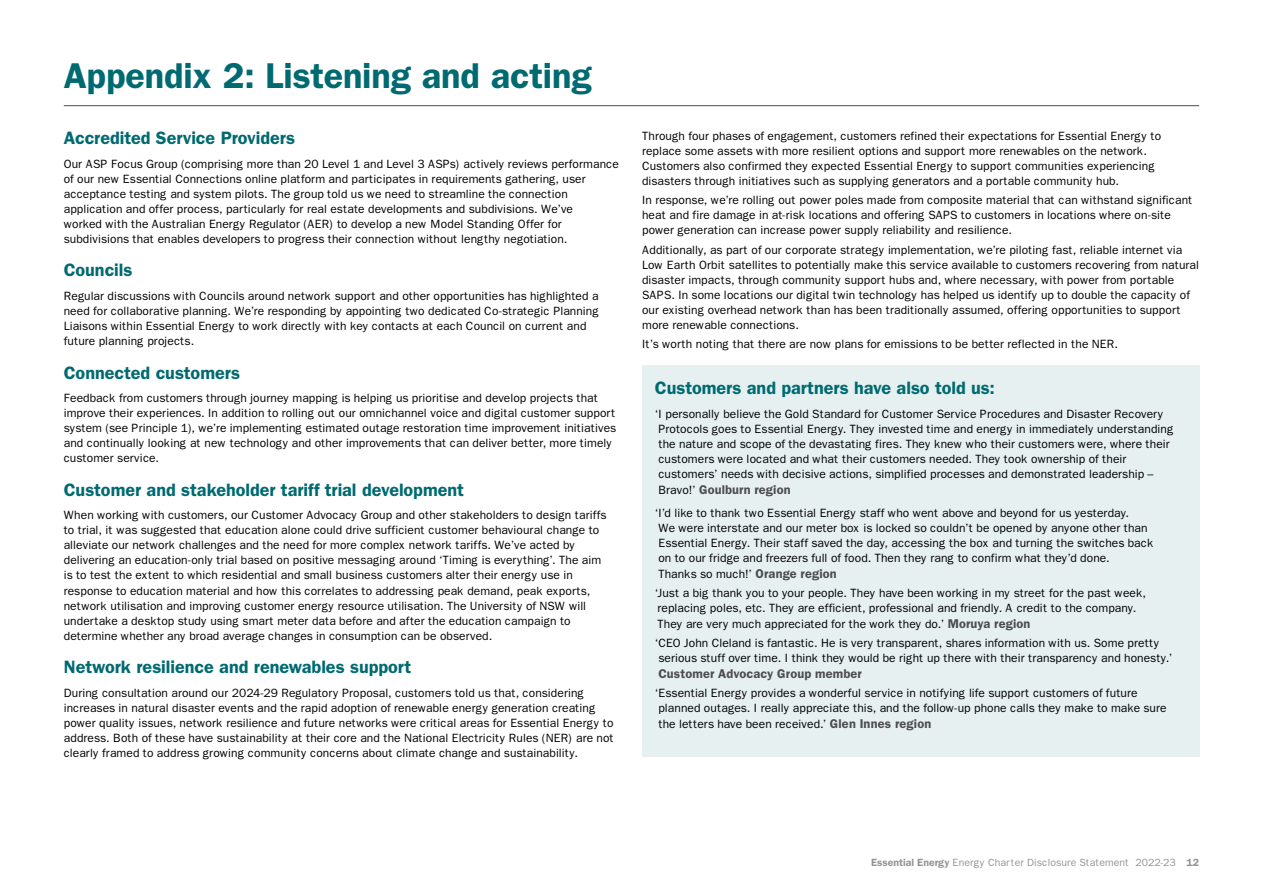
<style>
.page{position:relative;width:1263px;height:893px;background:#fff}
.page>*{position:absolute;margin:0;border:0;box-sizing:border-box;transform-origin:0 0}
.t1{font:600 36px "Franklin Gothic";letter-spacing:-.005em;color:#006a71}
.t2{font:600 18px "Franklin Gothic";color:#006a71}
.t3{font:600 12.75px "Franklin Gothic";letter-spacing:.01em;color:#4d4d4f}
.t4{font:12px/15px "Franklin Gothic";color:#000}
.t5{font:10.5px "Franklin Gothic";color:#939598}
.s1{font-weight:400;font-size:12px;color:#000}
.s2{font-weight:600;font-size:12.75px;color:#4d4d4f}
.s3{font-weight:600}
</style>
<div class="page">
<div style="left:642px;top:366px;width:557px;height:391px;background:#e6f0f1"></div>
<hr style="left:64px;top:105px;width:1135px;height:1px;background:#4d4d4f">
<h1 class="t1" style="left:64px;top:55px;width:529px">Appendix 2: Listening and acting</h1>
<h2 class="t2" style="left:64px;top:127px;width:233px">Accredited Service Providers</h2>
<p class="t4" style="left:64px;top:156px;width:557px">Our ASP Focus Group (comprising more than 20 Level 1 and Level 3 ASPs) actively reviews performance of our new Essential Connections online platform and participates in requirements gathering, user acceptance testing and system pilots. The group told us we need to streamline the connection application and offer process, particularly for real estate developments and subdivisions. We’ve<br>worked with the Australian Energy Regulator (AER) to develop a new Model Standing Offer for subdivisions that enables developers to progress their connection without lengthy negotiation.</p>
<h2 class="t2" style="left:64px;top:260px;width:70px">Councils</h2>
<p class="t4" style="left:64px;top:288px;width:537px">Regular discussions with Councils around network support and other opportunities has highlighted a need for collaborative planning. We’re responding by appointing two dedicated Co-strategic Planning Liaisons within Essential Energy to work directly with key contacts at each Council on current and future planning projects.</p>
<h2 class="t2" style="left:64px;top:362px;width:178px">Connected customers</h2>
<p class="t4" style="left:64px;top:391px;width:554px">Feedback from customers through journey mapping is helping us prioritise and develop projects that improve their experiences. In addition to rolling out our omnichannel voice and digital customer support system (see Principle 1), we’re implementing estimated outage restoration time improvement initiatives and continually looking at new technology and other improvements that can deliver better, more timely customer service.</p>
<h2 class="t2" style="left:64px;top:479px;width:402px">Customer and stakeholder tariff trial development</h2>
<p class="t4" style="left:64px;top:508px;width:544px">When working with customers, our Customer Advocacy Group and other stakeholders to design tariffs to trial, it was suggested that education alone could drive sufficient customer behavioural change to alleviate our network challenges and the need for more complex network tariffs. We’ve acted by delivering an education-only trial based on positive messaging around ‘Timing is everything’. The aim is to test the extent to which residential and small business customers alter their energy use in response to education material and how this correlates to addressing peak demand, peak exports, network utilisation and improving customer energy resource utilisation. The University of NSW will undertake a desktop study using smart meter data before and after the education campaign to determine whether any broad average changes in consumption can be observed.</p>
<h2 class="t2" style="left:64px;top:656px;width:349px">Network resilience and renewables support</h2>
<p class="t4" style="left:64px;top:685px;width:552px">During consultation around our 2024-29 Regulatory Proposal, customers told us that, considering increases in natural disaster events and the rapid adoption of renewable energy generation creating power quality issues, network resilience and future networks were critical areas for Essential Energy to address. Both of these have sustainability at their core and the National Electricity Rules (NER) are not clearly framed to address growing community concerns about climate change and sustainability.</p>
<p class="t4" style="left:642px;top:129px;width:521px">Through four phases of engagement, customers refined their expectations for Essential Energy to replace some assets with more resilient options and support more renewables on the network.<br>Customers also confirmed they expected Essential Energy to support communities experiencing disasters through initiatives such as supplying generators and a portable community hub.</p>
<p class="t4" style="left:642px;top:193px;width:552px">In response, we’re rolling out power poles made from composite material that can withstand significant heat and fire damage in at-risk locations and offering SAPS to customers in locations where on-site power generation can increase power supply reliability and resilience.</p>
<p class="t4" style="left:642px;top:242px;width:559px">Additionally, as part of our corporate strategy implementation, we’re piloting fast, reliable internet via Low Earth Orbit satellites to potentially make this service available to customers recovering from natural disaster impacts, through community support hubs and, where necessary, with power from portable SAPS. In some locations our digital twin technology has helped us identify up to double the capacity of our existing overhead network than has been traditionally assumed, offering opportunities to support more renewable connections.</p>
<p class="t4" style="left:642px;top:336px;width:477px">It’s worth noting that there are now plans for emissions to be better reflected in the NER.</p>
<h2 class="t2" style="left:655px;top:377px;width:342px">Customers and partners have also told us:</h2>
<p class="t4" style="left:655px;top:406px;width:520px">‘I personally believe the Gold Standard for Customer Service Procedures and Disaster Recovery Protocols goes to Essential Energy. They invested time and energy in immediately understanding the nature and scope of the devastating fires. They knew who their customers were, where their customers were located and what their customers needed. They took ownership of their customers’ needs with decisive actions, simplified processes and demonstrated leadership –</p>
<p class="t3" style="left:658px;top:482px;width:134px"><span class="s1">Bravo!’</span> Goulburn region</p>
<p class="t4" style="left:655px;top:506px;width:500px">‘I’d like to thank two Essential Energy staff who went above and beyond for us yesterday.<br>We were interstate and our meter box is locked so couldn’t be opened by anyone other than Essential Energy. Their staff saved the day, accessing the box and turning the switches back on to our fridge and freezers full of food. Then they rang to confirm what they’d done.<br>Thanks so much!’ <span class="s2">Orange region</span></p>
<p class="t4" style="left:655px;top:585px;width:493px">‘Just a big thank you to your people. They have been working in my street for the past week, replacing poles, etc. They are efficient, professional and friendly. A credit to the company.<br>They are very much appreciated for the work they do.’ <span class="s2">Moruya region</span></p>
<p class="t4" style="left:655px;top:636px;width:519px">‘CEO John Cleland is fantastic. He is very transparent, shares information with us. Some pretty serious stuff over time. I think they would be right up there with their transparency and honesty.’</p>
<p class="t3" style="left:658px;top:666px;width:205px">Customer Advocacy Group member</p>
<p class="t4" style="left:655px;top:685px;width:513px">‘Essential Energy provides a wonderful service in notifying life support customers of future planned outages. I really appreciate this, and the follow-up phone calls they make to make sure the letters have been received.’ <span class="s2">Glen Innes region</span></p>
<p class="t5" style="left:871px;top:857px;width:330px"><span class="s3">Essential Energy</span> Energy Charter Disclosure Statement 2022-23 <span class="s3">12</span></p>
</div>
